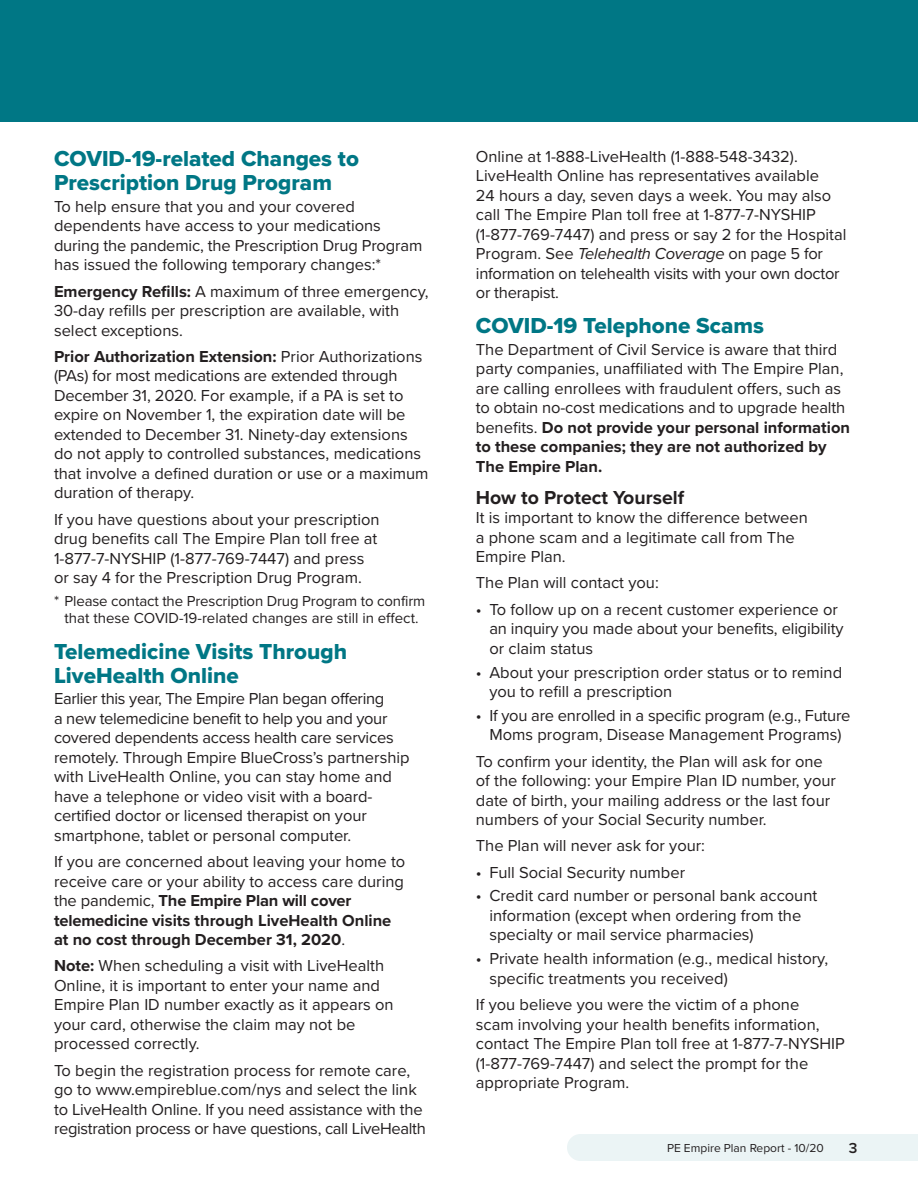
<style>
.page{position:relative;width:918px;height:1188px;background:#fff}
.page>*{position:absolute;margin:0;border:0;box-sizing:border-box;transform-origin:0 0}
.t1{font:22.5px/24px "Proxima Nova Extrabld";color:#007785}
.t2{font:700 19.5px "Proxima Nova";color:#231f20}
.t3{font:16.5px/19.5px "Proxima Nova";color:#231f20}
.t4{font:15px/16.5px "Proxima Nova";letter-spacing:-.01em;color:#231f20;text-align:center}
.t5{font:600 15px "Proxima Nova";color:#231f20}
.t6{font:12px "Proxima Nova";color:#231f20}
.s1{font-weight:700}
.s2{font-style:italic}
</style>
<div class="page">
<div style="left:567px;top:1134px;width:27px;height:27px;background:#ebf4f5;border-radius:50%"></div>
<div style="left:580px;top:1134px;width:338px;height:27px;background:#ebf4f5"></div>
<div style="left:0;top:0;width:918px;height:122px;background:#007785"></div>
<h1 class="t1" style="left:54px;top:146px;width:307px">COVID-19-related Changes to<br>Prescription Drug Program</h1>
<p class="t3" style="left:54px;top:196px;width:370px">To help ensure that you and your covered dependents have access to your medications during the pandemic, the Prescription Drug Program has issued the following temporary changes:*</p>
<p class="t3" style="left:54px;top:281px;width:376px"><span class="s1">Emergency Refills:</span> A maximum of three emergency,<br>30-day refills per prescription are available, with select exceptions.</p>
<p class="t3" style="left:54px;top:346px;width:376px"><span class="s1">Prior Authorization Extension:</span> Prior Authorizations (PAs) for most medications are extended through December 31, 2020. For example, if a PA is set to expire on November 1, the expiration date will be extended to December 31. Ninety-day extensions do not apply to controlled substances, medications that involve a defined duration or use or a maximum duration of therapy.</p>
<p class="t3" style="left:54px;top:509px;width:327px">If you have questions about your prescription drug benefits call The Empire Plan toll free at 1-877-7-NYSHIP (1-877-769-7447) and press or say 4 for the Prescription Drug Program.</p>
<p class="t4" style="left:54px;top:593px;width:373px">* Please contact the Prescription Drug Program to confirm that these COVID-19-related changes are still in effect.</p>
<h1 class="t1" style="left:54px;top:639px;width:295px">Telemedicine Visits Through<br>LiveHealth Online</h1>
<p class="t3" style="left:54px;top:688px;width:357px">Earlier this year, The Empire Plan began offering<br>a new telemedicine benefit to help you and your covered dependents access health care services remotely. Through Empire BlueCross’s partnership with LiveHealth Online, you can stay home and have a telephone or video visit with a board&shy;certified doctor or licensed therapist on your smartphone, tablet or personal computer.</p>
<p class="t3" style="left:54px;top:851px;width:353px">If you are concerned about leaving your home to receive care or your ability to access care during the pandemic, <span class="s1">The Empire Plan will cover telemedicine visits through LiveHealth Online at no cost through December 31, 2020</span>.</p>
<p class="t3" style="left:54px;top:955px;width:341px"><span class="s1">Note:</span> When scheduling a visit with LiveHealth Online, it is important to enter your name and Empire Plan ID number exactly as it appears on your card, otherwise the claim may not be processed correctly.</p>
<p class="t3" style="left:54px;top:1060px;width:373px">To begin the registration process for remote care, go to www.empireblue.com/nys and select the link to LiveHealth Online. If you need assistance with the registration process or have questions, call LiveHealth</p>
<p class="t3" style="left:476px;top:146px;width:372px">Online at 1-888-LiveHealth (1-888-548-3432).<br>LiveHealth Online has representatives available<br>24 hours a day, seven days a week. You may also call The Empire Plan toll free at 1-877-7-NYSHIP (1-877-769-7447) and press or say 2 for the Hospital Program. See <span class="s2">Telehealth Coverage</span> on page 5 for information on telehealth visits with your own doctor or therapist.</p>
<h1 class="t1" style="left:476px;top:313px;width:290px">COVID-19 Telephone Scams</h1>
<p class="t3" style="left:476px;top:339px;width:376px">The Department of Civil Service is aware that third party companies, unaffiliated with The Empire Plan, are calling enrollees with fraudulent offers, such as to obtain no-cost medications and to upgrade health benefits. <span class="s1">Do not provide your personal information to these companies; they are not authorized by The Empire Plan.</span></p>
<p class="t2" style="left:476px;top:483px;width:210px">How to Protect Yourself</p>
<p class="t3" style="left:476px;top:507px;width:334px">It is important to know the difference between a phone scam and a legitimate call from The<br>Empire Plan.</p>
<p class="t3" style="left:476px;top:573px;width:184px">The Plan will contact you:</p>
<p class="t3" style="left:489px;top:599px;width:356px;text-indent:-13px">• To follow up on a recent customer experience or an inquiry you made about your benefits, eligibility or claim status</p>
<p class="t3" style="left:489px;top:662px;width:354px;text-indent:-13px">• About your prescription order status or to remind you to refill a prescription</p>
<p class="t3" style="left:476px;top:705px;width:376px;text-align:center">• If you are enrolled in a specific program (e.g., Future<br>Moms program, Disease Management Programs)</p>
<p class="t3" style="left:476px;top:751px;width:362px">To confirm your identity, the Plan will ask for one of the following: your Empire Plan ID number, your date of birth, your mailing address or the last four numbers of your Social Security number.</p>
<p class="t3" style="left:476px;top:835px;width:231px">The Plan will never ask for your:</p>
<p class="t3" style="left:476px;top:862px;width:211px">• Full Social Security number</p>
<p class="t3" style="left:489px;top:886px;width:329px;text-indent:-13px">• Credit card number or personal bank account information (except when ordering from the specialty or mail service pharmacies)</p>
<p class="t3" style="left:489px;top:948px;width:340px;text-indent:-13px">• Private health information (e.g., medical history, specific treatments you received)</p>
<p class="t3" style="left:476px;top:994px;width:370px">If you believe you were the victim of a phone<br>scam involving your health benefits information, contact The Empire Plan toll free at 1-877-7-NYSHIP (1-877-769-7447) and select the prompt for the appropriate Program.</p>
<p class="t6" style="left:667px;top:1139px;width:158px">PE Empire Plan Report - 10/20</p>
<p class="t5" style="left:849px;top:1137px;width:10px">3</p>
</div>
